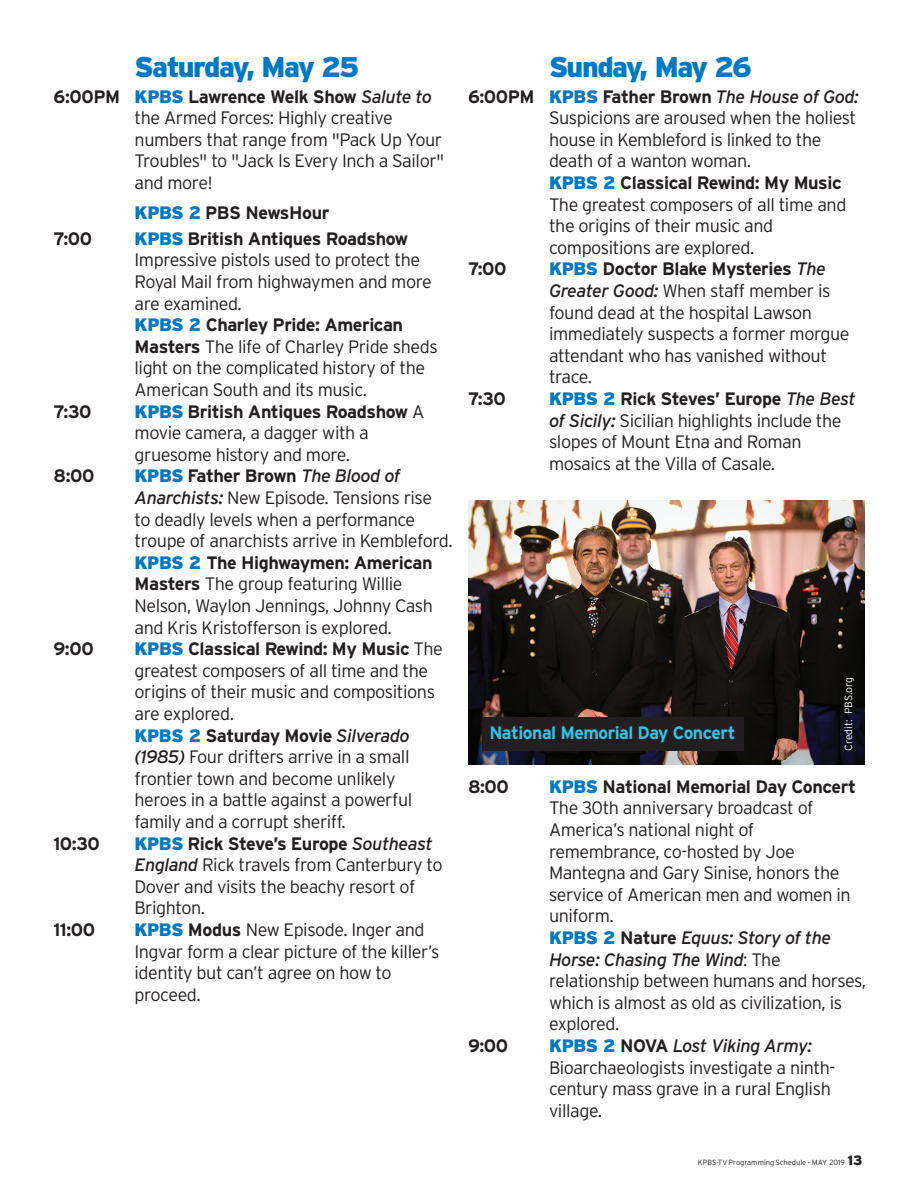
<style>
.page{position:relative;width:918px;height:1188px;background:#fff}
.page>*{position:absolute;margin:0;border:0;box-sizing:border-box;transform-origin:0 0}
.t1{font:900 28.5px "PBS Explorer";letter-spacing:-.06em;color:#0079c2}
.t2{font:300 18px/21.6px "PBS Explorer";letter-spacing:-.025em;color:#231f20}
.t3{font:700 18px "PBS Explorer";letter-spacing:-.025em;color:#231f20}
.t4{font:700 18px "PBS Explorer";letter-spacing:-.025em;color:#31c3e9}
.t5{font:300 10.5px "PBS Explorer";color:#fff}
.t6{font:300 7.5px "PBS Explorer";color:#231f20}
.s1{font-weight:700}
.s2{font-weight:900;color:#0079c2}
.s3{font-weight:400;font-style:italic}
.s4{font-weight:900;font-size:13.5px}
</style>
<div class="page">
<img style="left:468px;top:501px;width:396px;height:264px">
<div style="left:482px;top:717px;width:262px;height:34px;background:#231f20"></div>
<p class="t1" style="left:135px;top:50px;width:226px">Saturday, May 25</p>
<p class="t2" style="left:135px;top:86px;width:312px;text-indent:-81px"><span class="s1">6:00PM</span> <span class="s2">KPBS</span> <span class="s1">Lawrence Welk Show</span> <span class="s3">Salute to </span>the Armed Forces: Highly creative numbers that range from "Pack Up Your<br>Troubles" to "Jack Is Every Inch a Sailor" and more!</p>
<p class="t3" style="left:135px;top:202px;width:196px"><span class="s2">KPBS 2</span> PBS NewsHour</p>
<p class="t3" style="left:54px;top:228px;width:40px">7:00</p>
<p class="t2" style="left:135px;top:228px;width:305px"><span class="s2">KPBS</span> <span class="s1">British Antiques Roadshow<br></span>Impressive pistols used to protect the<br>Royal Mail from highwaymen and more are examined.<br><span class="s2">KPBS 2</span> <span class="s1">Charley Pride: American<br>Masters</span> The life of Charley Pride sheds light on the complicated history of the<br>American South and its music.</p>
<p class="t3" style="left:54px;top:401px;width:39px">7:30</p>
<p class="t2" style="left:135px;top:401px;width:291px"><span class="s2">KPBS</span> <span class="s1">British Antiques Roadshow</span> A movie camera, a dagger with a gruesome history and more.</p>
<p class="t3" style="left:54px;top:466px;width:42px">8:00</p>
<p class="t2" style="left:134px;top:465px;width:320px"><span class="s2">KPBS</span> <span class="s1">Father Brown</span> <span class="s3">The Blood of Anarchists:</span> New Episode. Tensions rise<br>to deadly levels when a performance troupe of anarchists arrive in Kembleford.<br><span class="s2">KPBS 2</span> <span class="s1">The Highwaymen: American Masters</span> The group featuring Willie Nelson, Waylon Jennings, Johnny Cash and Kris Kristofferson is explored.</p>
<p class="t3" style="left:53px;top:638px;width:42px">9:00</p>
<p class="t2" style="left:134px;top:638px;width:310px"><span class="s2">KPBS</span> <span class="s1">Classical Rewind: My Music</span> The greatest composers of all time and the origins of their music and compositions are explored.<br><span class="s2">KPBS 2</span> <span class="s1">Saturday Movie</span> <span class="s3">Silverado (1985)</span> Four drifters arrive in a small frontier town and become unlikely heroes in a battle against a powerful family and a corrupt sheriff.</p>
<p class="t3" style="left:53px;top:833px;width:48px">10:30</p>
<p class="t2" style="left:134px;top:833px;width:310px"><span class="s2">KPBS</span> <span class="s1">Rick Steve’s Europe</span> <span class="s3">Southeast<br>England</span> Rick travels from Canterbury to<br>Dover and visits the beachy resort of<br>Brighton.</p>
<p class="t3" style="left:53px;top:919px;width:43px">11:00</p>
<p class="t2" style="left:134px;top:919px;width:307px"><span class="s2">KPBS</span> <span class="s1">Modus</span> New Episode. Inger and<br>Ingvar form a clear picture of the killer’s identity but can’t agree on how to proceed.</p>
<p class="t1" style="left:549px;top:50px;width:204px">Sunday, May 26</p>
<p class="t3" style="left:468px;top:86px;width:392px">6:00PM <span class="s2">KPBS</span> Father Brown <span class="s3">The House of God:</span></p>
<p class="t2" style="left:549px;top:107px;width:309px">Suspicions are aroused when the holiest</p>
<p class="t2" style="left:549px;top:129px;width:274px">house in Kembleford is linked to the</p>
<p class="t2" style="left:549px;top:150px;width:204px">death of a wanton woman.</p>
<p class="t3" style="left:549px;top:172px;width:294px"><span class="s2">KPBS 2</span> Classical Rewind: My Music</p>
<p class="t2" style="left:549px;top:194px;width:299px">The greatest composers of all time and</p>
<p class="t2" style="left:549px;top:215px;width:226px">the origins of their music and</p>
<p class="t2" style="left:549px;top:237px;width:207px">compositions are explored.</p>
<p class="t3" style="left:468px;top:259px;width:40px">7:00</p>
<p class="t2" style="left:549px;top:258px;width:302px"><span class="s2">KPBS</span> <span class="s1">Doctor Blake Mysteries</span> <span class="s3">The<br>Greater Good:</span> When staff member is found dead at the hospital Lawson immediately suspects a former morgue attendant who has vanished without trace.</p>
<p class="t3" style="left:468px;top:388px;width:39px">7:30</p>
<p class="t2" style="left:549px;top:388px;width:308px"><span class="s2">KPBS 2</span> <span class="s1">Rick Steves’ Europe</span> <span class="s3">The Best of Sicily:</span> Sicilian highlights include the slopes of Mount Etna and Roman mosaics at the Villa of Casale.</p>
<p class="t4" style="left:489px;top:723px;width:248px">National Memorial Day Concert</p>
<p class="t5" style="left:843px;top:751px;width:75px;rotate:-90deg">Credit: PBS.org</p>
<p class="t3" style="left:468px;top:776px;width:42px">8:00</p>
<p class="t2" style="left:549px;top:776px;width:319px"><span class="s2">KPBS</span> <span class="s1">National Memorial Day Concert<br></span>The 30th anniversary broadcast of<br>America’s national night of remembrance, co-hosted by Joe<br>Mantegna and Gary Sinise, honors the service of American men and women in uniform.<br><span class="s2">KPBS 2</span> <span class="s1">Nature</span> <span class="s3">Equus: Story of the<br>Horse: Chasing The Wind</span>: The relationship between humans and horses, which is almost as old as civilization, is explored.</p>
<p class="t3" style="left:468px;top:1035px;width:42px">9:00</p>
<p class="t2" style="left:549px;top:1035px;width:288px"><span class="s2">KPBS 2</span> <span class="s1">NOVA</span> <span class="s3">Lost Viking Army:<br></span>Bioarchaeologists investigate a ninth&shy;century mass grave in a rural English village.</p>
<p class="t6" style="left:698px;top:1158px;width:166px">KPBS-TV Programming Schedule – MAY 2019 <span class="s4">13</span></p>
</div>
